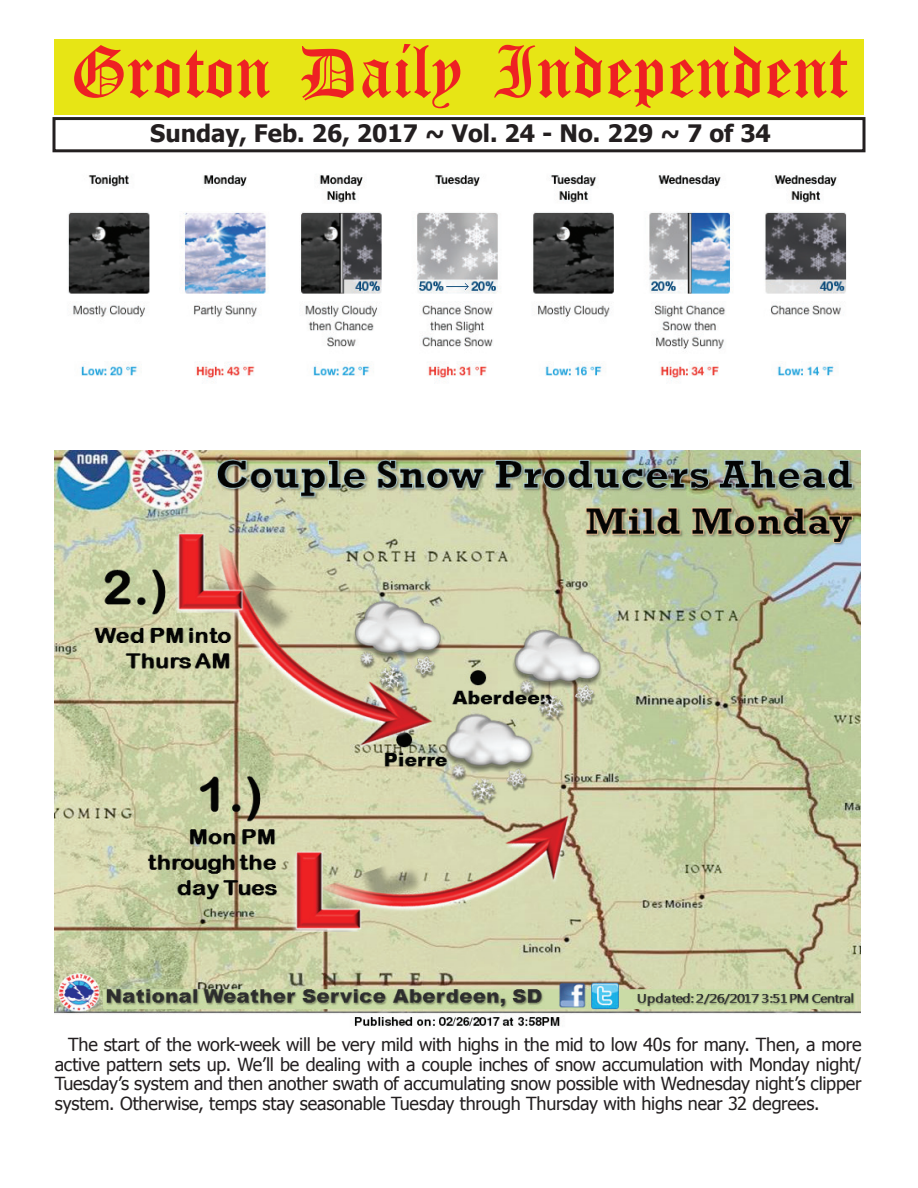
<style>
.page{position:relative;width:918px;height:1188px;background:#fff}
.page>*{position:absolute;margin:0;border:0;box-sizing:border-box;transform-origin:0 0}
.t1{font:54px "Old English Five";color:#ee2123}
.t2{font:700 24px "Tahoma";color:#231f20}
.t3{font:18px/19.5px "Tahoma";letter-spacing:-.015em;color:#231f20;text-align:justify}
</style>
<div class="page">
<div style="left:52px;top:117px;width:814px;height:35px;border:3px solid #231f20"></div>
<div style="left:54px;top:40px;width:810px;height:75px;background:#e7e515"></div>
<img style="left:54px;top:451px;width:807px;height:576px">
<img style="left:68px;top:174px;width:779px;height:210px">
<h1 class="t1" style="left:70px;top:47px;width:779px">Groton Daily Independent</h1>
<h2 class="t2" style="left:150px;top:116px;width:622px">Sunday, Feb. 26, 2017 ~ Vol. 24 - No. 229 ~ 7 of 34</h2>
<p class="t3" style="left:55px;top:1034px;width:809px;text-indent:14px">The start of the work-week will be very mild with highs in the mid to low 40s for many. Then, a more active pattern sets up. We’ll be dealing with a couple inches of snow accumulation with Monday night/ Tuesday’s system and then another swath of accumulating snow possible with Wednesday night’s clipper system. Otherwise, temps stay seasonable Tuesday through Thursday with highs near 32 degrees.</p>
</div>
